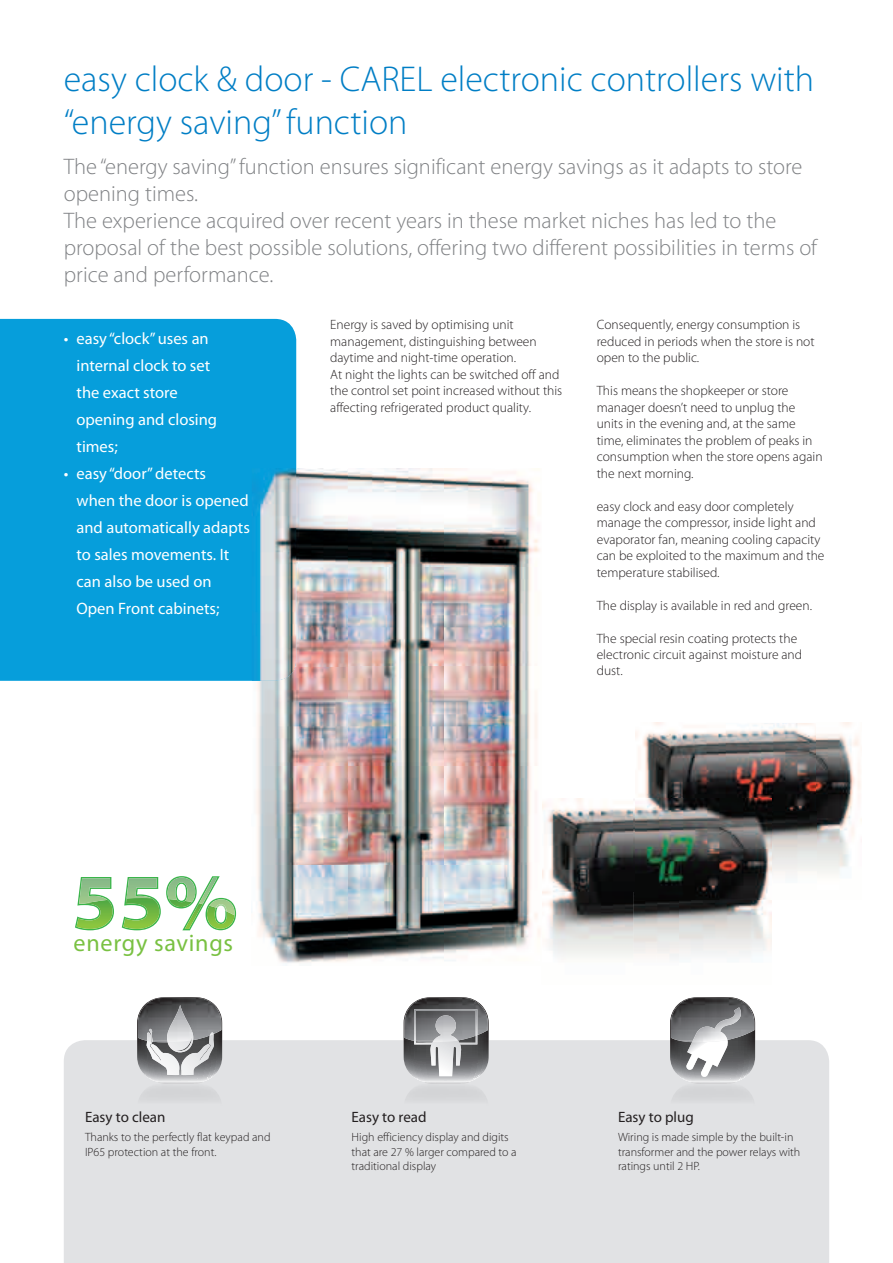
<style>
.page{position:relative;width:893px;height:1263px;background:#fff}
.page>*{position:absolute;margin:0;border:0;box-sizing:border-box;transform-origin:0 0}
.t1{font:300 36px/43.2px "Myriad Pro";color:#007ec5}
.t2{font:24.15px "Myriad Pro";letter-spacing:.03em;color:#79c142}
.t3{font:300 22.5px/27px "Myriad Pro";color:#808285}
.t4{font:16.5px/27px "Myriad Pro";color:#fff}
.t5{font:15px "Myriad Pro";color:#231f20}
.t6{font:300 13.5px/16.5px "Myriad Pro";color:#231f20}
.t7{font:300 12px/14.4px "Myriad Pro";color:#231f20}
</style>
<div class="page">
<div style="left:0;top:319px;width:296px;height:362px;background:#069edb"></div>
<div style="left:64px;top:1040px;width:765px;height:223px;background:#e1e2e4"></div>
<img style="left:137px;top:1083px;width:85px;height:47px">
<img style="left:158px;top:1082px;width:44px;height:2px">
<img style="left:163px;top:1082px;width:34px;height:1px">
<img style="left:218px;top:1009px;width:3px;height:31px">
<svg style="left:137px;top:997px;width:81px;height:85px;background:#949496"></svg>
<img style="left:404px;top:1083px;width:85px;height:47px">
<img style="left:425px;top:1082px;width:44px;height:2px">
<img style="left:430px;top:1082px;width:34px;height:1px">
<img style="left:477px;top:1001px;width:11px;height:39px">
<svg style="left:404px;top:997px;width:73px;height:85px;background:#8c8d8f"></svg>
<img style="left:416px;top:1041px;width:43px;height:1px">
<img style="left:414px;top:1009px;width:63px;height:32px">
<img style="left:432px;top:1015px;width:26px;height:27px">
<img style="left:670px;top:1083px;width:85px;height:47px">
<img style="left:691px;top:1082px;width:44px;height:2px">
<img style="left:696px;top:1082px;width:34px;height:1px">
<svg style="left:670px;top:997px;width:85px;height:85px"></svg>
<img style="left:692px;top:1007px;width:50px;height:35px">
<img style="left:635px;top:723px;width:91px;height:75px">
<img style="left:726px;top:723px;width:90px;height:88px">
<img style="left:816px;top:723px;width:46px;height:151px">
<img style="left:771px;top:811px;width:45px;height:63px">
<img style="left:542px;top:798px;width:137px;height:160px">
<img style="left:679px;top:900px;width:92px;height:55px">
<img style="left:635px;top:798px;width:136px;height:102px">
<img style="left:296px;top:468px;width:244px;height:199px">
<img style="left:256px;top:667px;width:285px;height:297px">
<img style="left:252px;top:468px;width:44px;height:213px">
<svg style="left:75px;top:877px;width:39px;height:53px"></svg>
<svg style="left:122px;top:876px;width:114px;height:54px"></svg>
<h1 class="t1" style="left:64px;top:57px;width:752px">easy clock &amp; door - CAREL electronic controllers with “energy saving” function</h1>
<p class="t3" style="left:64px;top:153px;width:755px">The “energy saving” function ensures significant energy savings as it adapts to store opening times.<br>The experience acquired over recent years in these market niches has led to the proposal of the best possible solutions, offering two different possibilities in terms of price and performance.</p>
<p class="t4" style="left:77px;top:325px;width:142px;text-indent:-13px">• easy “clock” uses an internal clock to set the exact store opening and closing times;</p>
<p class="t4" style="left:77px;top:460px;width:175px;text-indent:-13px">• easy “door” detects<br>when the door is opened and automatically adapts to sales movements. It can also be used on<br>Open Front cabinets;</p>
<p class="t6" style="left:330px;top:316px;width:234px">Energy is saved by optimising unit management, distinguishing between daytime and night-time operation.<br>At night the lights can be switched off and the control set point increased without this affecting refrigerated product quality.</p>
<p class="t6" style="left:597px;top:316px;width:219px">Consequently, energy consumption is reduced in periods when the store is not open to the public.</p>
<p class="t6" style="left:597px;top:382px;width:227px">This means the shopkeeper or store manager doesn’t need to unplug the units in the evening and, at the same time, eliminates the problem of peaks in consumption when the store opens again the next morning.</p>
<p class="t6" style="left:597px;top:498px;width:229px">easy clock and easy door completely manage the compressor, inside light and evaporator fan, meaning cooling capacity can be exploited to the maximum and the temperature stabilised.</p>
<p class="t6" style="left:597px;top:597px;width:217px">The display is available in red and green.</p>
<p class="t6" style="left:597px;top:630px;width:207px">The special resin coating protects the electronic circuit against moisture and dust.</p>
<h2 class="t2" style="left:74px;top:928px;width:161px">energy savings</h2>
<p class="t5" style="left:85px;top:1108px;width:82px">Easy to clean</p>
<p class="t7" style="left:85px;top:1130px;width:187px">Thanks to the perfectly flat keypad and<br>IP65 protection at the front.</p>
<p class="t5" style="left:351px;top:1108px;width:77px">Easy to read</p>
<p class="t7" style="left:351px;top:1130px;width:167px">High efficiency display and digits that are 27 % larger compared to a traditional display</p>
<p class="t5" style="left:618px;top:1108px;width:77px">Easy to plug</p>
<p class="t7" style="left:618px;top:1130px;width:184px">Wiring is made simple by the built-in transformer and the power relays with ratings until 2 HP.</p>
</div>
